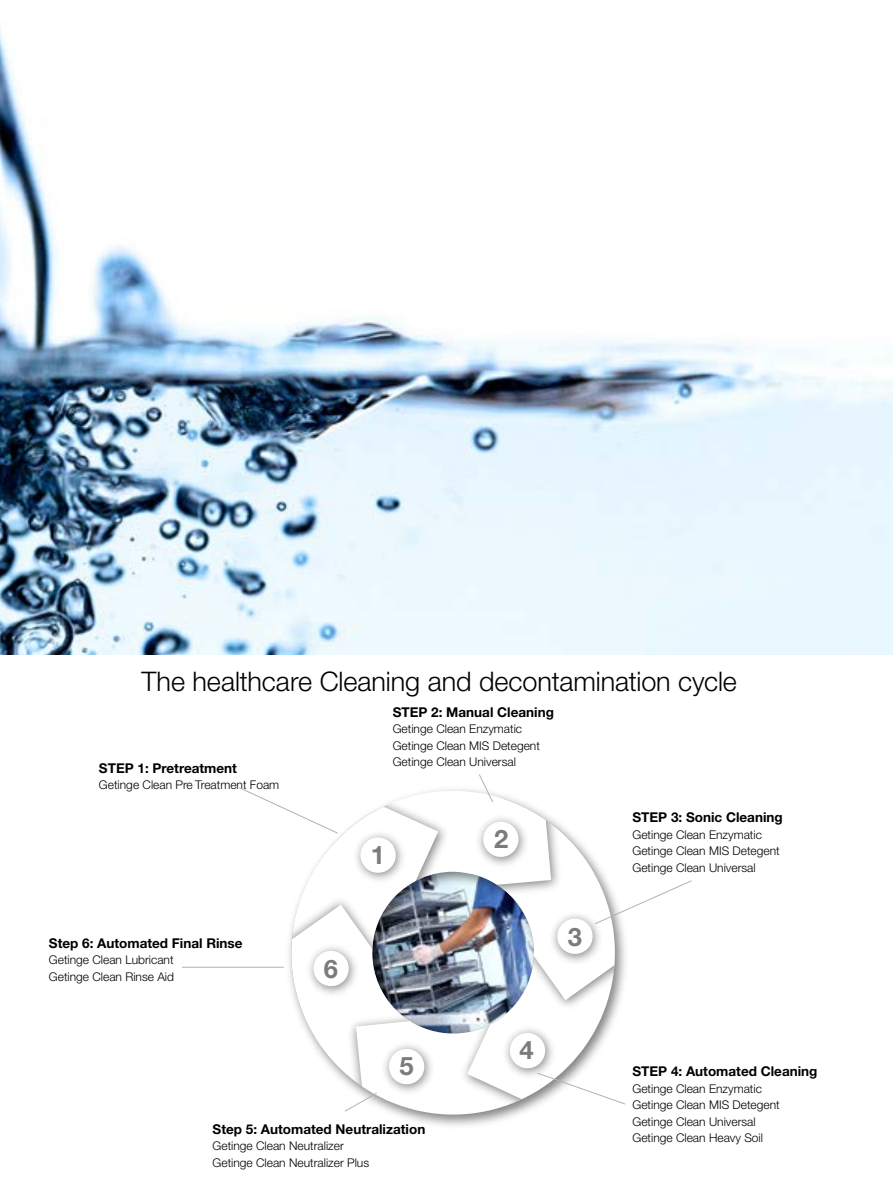
<style>
.page{position:relative;width:893px;height:1191px;background:#fff}
.page>*{position:absolute;margin:0;border:0;box-sizing:border-box;transform-origin:0 0}
.t1{font:300 27px "Helvetica Neue LT Pro";letter-spacing:-.005em;color:#000001}
.t2{font:700 25.5px "Helvetica Neue";color:#7c7b7b}
.t3{font:700 13.5px "Helvetica Neue LT Pro";color:#000001}
.t4{font:300 12px/16.5px "Helvetica Neue LT Pro";color:#000001}
</style>
<div class="page">
<img style="left:0;top:29px;width:893px;height:625px">
<svg style="left:238px;top:774px;width:454px;height:352px"></svg>
<hr style="left:182px;top:967px;width:102px;height:1px;background:#b2b2b3">
<h1 class="t1" style="left:141px;top:665px;width:597px">The healthcare Cleaning and decontamination cycle</h1>
<p class="t3" style="left:99px;top:759px;width:140px">STEP 1: Pretreatment</p>
<p class="t4" style="left:99px;top:776px;width:182px">Getinge Clean Pre Treatment Foam</p>
<p class="t3" style="left:393px;top:703px;width:163px">STEP 2: Manual Cleaning</p>
<p class="t4" style="left:393px;top:720px;width:149px">Getinge Clean Enzymatic<br>Getinge Clean MIS Detegent<br>Getinge Clean Universal</p>
<h2 class="t2" style="left:371px;top:839px;width:16px">1</h2>
<h2 class="t2" style="left:494px;top:823px;width:16px">2</h2>
<p class="t3" style="left:49px;top:934px;width:195px">Step 6: Automated Final Rinse</p>
<p class="t4" style="left:49px;top:951px;width:127px">Getinge Clean Lubricant<br>Getinge Clean Rinse Aid</p>
<h2 class="t2" style="left:324px;top:952px;width:16px">6</h2>
<h2 class="t2" style="left:399px;top:1050px;width:16px">5</h2>
<p class="t3" style="left:213px;top:1120px;width:214px">Step 5: Automated Neutralization</p>
<p class="t4" style="left:213px;top:1137px;width:158px">Getinge Clean Neutralizer<br>Getinge Clean Neutralizer Plus</p>
<h2 class="t2" style="left:568px;top:920px;width:16px">3</h2>
<h2 class="t2" style="left:520px;top:1034px;width:16px">4</h2>
<p class="t3" style="left:632px;top:809px;width:152px">STEP 3: Sonic Cleaning</p>
<p class="t4" style="left:632px;top:826px;width:149px">Getinge Clean Enzymatic<br>Getinge Clean MIS Detegent<br>Getinge Clean Universal</p>
<p class="t3" style="left:632px;top:1063px;width:186px">STEP 4: Automated Cleaning</p>
<p class="t4" style="left:632px;top:1080px;width:149px">Getinge Clean Enzymatic<br>Getinge Clean MIS Detegent<br>Getinge Clean Universal<br>Getinge Clean Heavy Soil</p>
</div>
